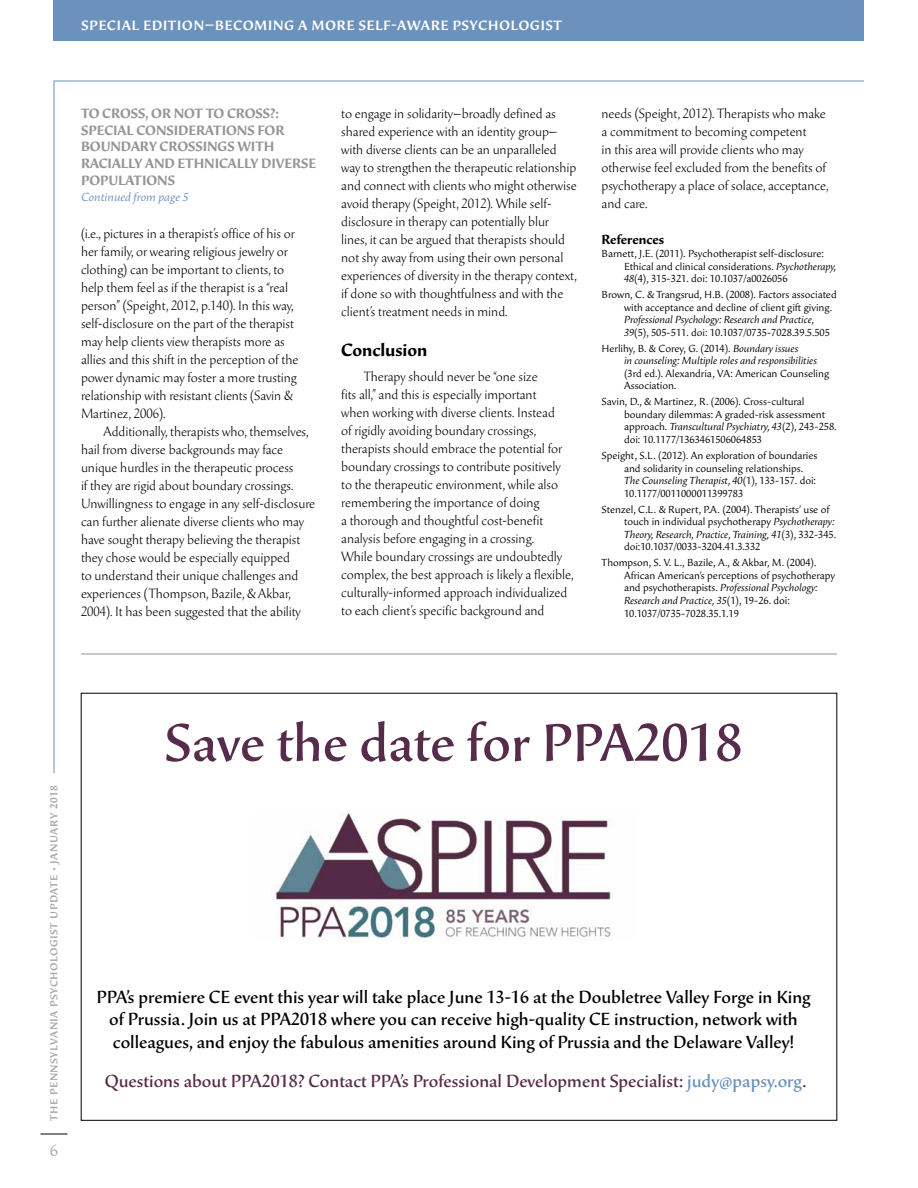
<style>
.page{position:relative;width:918px;height:1188px;background:#fff}
.page>*{position:absolute;margin:0;border:0;box-sizing:border-box;transform-origin:0 0}
.t1{font:500 54px "Beorcana Display Pro";color:#572c4a}
.t2{font:500 18px/22.5px "Beorcana Display Pro";color:#000;text-align:center}
.t3{font:500 18px "Beorcana Display Pro";color:#572c4a}
.t4{font:700 18px "Beorcana Display Pro";letter-spacing:-.005em;color:#000}
.t5{font:300 16.5px "Beorcana Pro";color:#a7a9ac}
.t6{font:300 13.8px/18px "Beorcana Display Pro";letter-spacing:-.005em;color:#000}
.t7{font:700 13.8px/16.5px "Beorcana Display Pro";letter-spacing:-.005em;color:#939598}
.t8{font:500 13.8px "Beorcana Pro";letter-spacing:.025em;color:#fff}
.t9{font:700 13.5px "Beorcana Display Pro";letter-spacing:-.005em;color:#000}
.t10{font:italic 300 12px "Beorcana Pro";color:#6b91bd}
.t11{font:300 10.5px/12.6px "Beorcana Pro";letter-spacing:-.005em;color:#000}
.t12{font:500 10.5px "Beorcana Pro";letter-spacing:.04em;color:#a7a9ac}
.s1{font-style:italic}
.s2{color:#6b91bd}
</style>
<div class="page">
<div style="left:54px;top:0;width:810px;height:41px;background:#6b91bd"></div>
<svg style="left:40px;top:1134px;width:28px;height:1px"></svg>
<hr style="left:54px;top:81px;width:810px;height:1px;background:#6b91bd">
<hr style="left:54px;top:81px;width:1px;height:692px;background:#6b91bd">
<hr style="left:81px;top:654px;width:756px;height:1px;background:#939598">
<img style="left:275px;top:812px;width:337px;height:128px">
<p class="t8" style="left:81px;top:16px;width:482px">SPECIAL EDITION—BECOMING A MORE SELF-AWARE PSYCHOLOGIST</p>
<p class="t7" style="left:81px;top:105px;width:237px">TO CROSS, OR NOT TO CROSS?:<br>SPECIAL CONSIDERATIONS FOR<br>BOUNDARY CROSSINGS WITH<br>RACIALLY AND ETHNICALLY DIVERSE<br>POPULATIONS</p>
<p class="t10" style="left:81px;top:190px;width:109px">Continued from page 5</p>
<p class="t6" style="left:81px;top:225px;width:219px">(i.e., pictures in a therapist’s office of his or her family, or wearing religious jewelry or clothing) can be important to clients, to help them feel as if the therapist is a “real person” (Speight, 2012, p.140). In this way, self-disclosure on the part of the therapist may help clients view therapists more as allies and this shift in the perception of the power dynamic may foster a more trusting relationship with resistant clients (Savin &amp; Martinez, 2006).</p>
<p class="t6" style="left:81px;top:423px;width:236px;text-indent:22px">Additionally, therapists who, themselves, hail from diverse backgrounds may face unique hurdles in the therapeutic process<br>if they are rigid about boundary crossings.<br>Unwillingness to engage in any self-disclosure can further alienate diverse clients who may have sought therapy believing the therapist they chose would be especially equipped<br>to understand their unique challenges and experiences (Thompson, Bazile, &amp; Akbar, 2004). It has been suggested that the ability</p>
<p class="t6" style="left:341px;top:105px;width:237px">to engage in solidarity—broadly defined as shared experience with an identity group— with diverse clients can be an unparalleled way to strengthen the therapeutic relationship and connect with clients who might otherwise avoid therapy (Speight, 2012). While self&shy;disclosure in therapy can potentially blur lines, it can be argued that therapists should not shy away from using their own personal experiences of diversity in the therapy context, if done so with thoughtfulness and with the client’s treatment needs in mind.</p>
<p class="t4" style="left:341px;top:339px;width:88px">Conclusion</p>
<p class="t6" style="left:341px;top:367px;width:234px;text-indent:22px">Therapy should never be “one size<br>fits all,” and this is especially important<br>when working with diverse clients. Instead<br>of rigidly avoiding boundary crossings, therapists should embrace the potential for boundary crossings to contribute positively to the therapeutic environment, while also remembering the importance of doing<br>a thorough and thoughtful cost-benefit analysis before engaging in a crossing.<br>While boundary crossings are undoubtedly complex, the best approach is likely a flexible, culturally-informed approach individualized to each client’s specific background and</p>
<p class="t6" style="left:602px;top:105px;width:228px">needs (Speight, 2012). Therapists who make a commitment to becoming competent<br>in this area will provide clients who may otherwise feel excluded from the benefits of psychotherapy a place of solace, acceptance, and care.</p>
<p class="t9" style="left:602px;top:231px;width:64px">References</p>
<p class="t11" style="left:602px;top:247px;width:224px">Barnett, J.E. (2011). Psychotherapist self-disclosure:</p>
<p class="t11" style="left:624px;top:260px;width:214px">Ethical and clinical considerations. <span class="s1">Psychotherapy,<br>48</span>(4), 315-321. doi: 10.1037/a0026056</p>
<p class="t11" style="left:602px;top:288px;width:237px">Brown, C. &amp; Trangsrud, H.B. (2008). Factors associated</p>
<p class="t11" style="left:624px;top:301px;width:210px">with acceptance and decline of client gift giving.<br><span class="s1">Professional Psychology: Research and Practice,<br>39</span>(5), 505-511. doi: 10.1037/0735-7028.39.5.505</p>
<p class="t11" style="left:602px;top:342px;width:198px">Herlihy, B. &amp; Corey, G. (2014). <span class="s1">Boundary issues</span></p>
<p class="t11" style="left:624px;top:354px;width:207px"><span class="s1">in counseling: Multiple roles and responsibilities </span>(3rd ed.). Alexandria, VA: American Counseling<br>Association.</p>
<p class="t11" style="left:602px;top:395px;width:204px">Savin, D., &amp; Martinez, R. (2006). Cross-cultural</p>
<p class="t11" style="left:624px;top:408px;width:214px">boundary dilemmas: A graded-risk assessment approach. <span class="s1">Transcultural Psychiatry, 43</span>(2), 243-258. doi: 10.1177/1363461506064853</p>
<p class="t11" style="left:602px;top:449px;width:218px">Speight, S.L. (2012). An exploration of boundaries</p>
<p class="t11" style="left:624px;top:462px;width:193px">and solidarity in counseling relationships.<br><span class="s1">The Counseling Therapist, 40</span>(1), 133-157. doi:<br>10.1177/0011000011399783</p>
<p class="t11" style="left:602px;top:503px;width:230px">Stenzel, C.L. &amp; Rupert, P.A. (2004). Therapists’ use of</p>
<p class="t11" style="left:624px;top:515px;width:214px">touch in individual psychotherapy <span class="s1">Psychotherapy:<br>Theory, Research, Practice, Training, 41</span>(3), 332-345. doi:10.1037/0033-3204.41.3.332</p>
<p class="t11" style="left:602px;top:556px;width:216px">Thompson, S. V. L., Bazile, A., &amp; Akbar, M. (2004).</p>
<p class="t11" style="left:624px;top:569px;width:213px">African American’s perceptions of psychotherapy and psychotherapists. <span class="s1">Professional Psychology:<br>Research and Practice, 35</span>(1), 19-26. doi:<br>10.1037/0735-7028.35.1.19</p>
<p class="t12" style="left:47px;top:1120px;width:337px;rotate:-90deg">THE PENNSYLVANIA PSYCHOLOGIST UPDATE • JANUARY 2018</p>
<p class="t5" style="left:50px;top:1140px;width:10px">6</p>
<p class="t1" style="left:165px;top:709px;width:579px">Save the date for PPA2018</p>
<p class="t2" style="left:97px;top:986px;width:716px">PPA’s premiere CE event this year will take place June 13-16 at the Doubletree Valley Forge in King of Prussia. Join us at PPA2018 where you can receive high-quality CE instruction, network with colleagues, and enjoy the fabulous amenities around King of Prussia and the Delaware Valley!</p>
<p class="t3" style="left:105px;top:1070px;width:703px">Questions about PPA2018? Contact PPA’s Professional Development Specialist: <span class="s2">judy@papsy.org</span>.</p>
</div>
